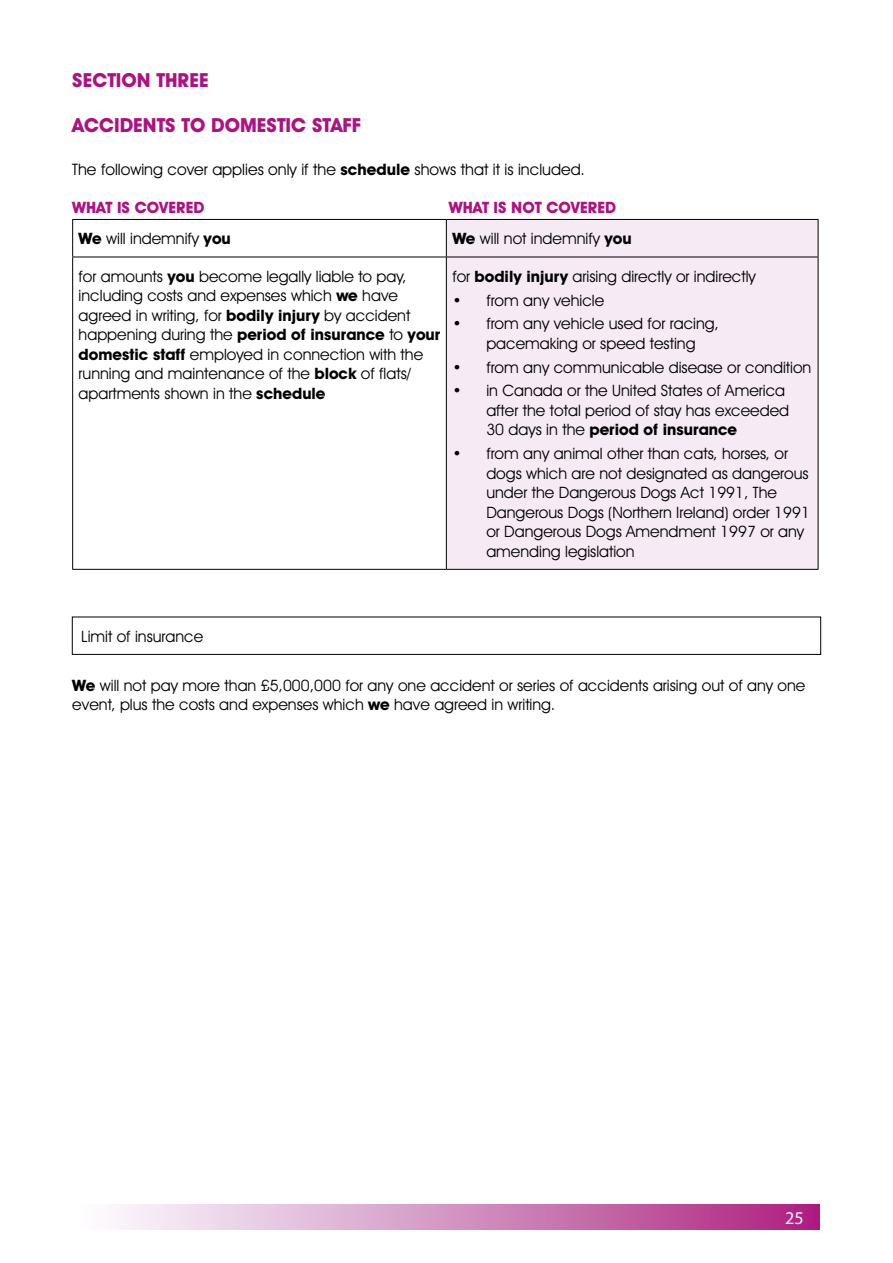
<style>
.page{position:relative;width:893px;height:1263px;background:#fff}
.page>*{position:absolute;margin:0;border:0;box-sizing:border-box;transform-origin:0 0}
.t1{font:700 19.5px "Avant Garde IT Cby BT";color:#ad1380}
.t2{font:18px "Myriad";color:#fff}
.t3{font:15.9px "Avant Garde IT Cby BT";color:#000}
.t4{font:15.75px/19.5px "Avant Garde IT Cby BT";color:#000}
.t5{font:700 15.75px "Avant Garde IT Cby BT";color:#ad1380}
.s1{font-weight:700}
</style>
<div class="page">
<div style="left:72px;top:1205px;width:747px;height:25px;background:linear-gradient(to right,#fdffff,#ac227f)"></div>
<div style="left:447px;top:220px;width:371px;height:349px;background:#f6ebf5"></div>
<hr style="left:72px;top:219px;width:374px;height:1px;background:#000">
<hr style="left:72px;top:220px;width:1px;height:37px;background:#000">
<hr style="left:446px;top:219px;width:372px;height:1px;background:#000">
<hr style="left:446px;top:220px;width:1px;height:37px;background:#000">
<hr style="left:818px;top:220px;width:1px;height:37px;background:#000">
<hr style="left:72px;top:257px;width:374px;height:1px;background:#000">
<hr style="left:72px;top:257px;width:1px;height:312px;background:#000">
<hr style="left:446px;top:257px;width:372px;height:1px;background:#000">
<hr style="left:446px;top:257px;width:1px;height:312px;background:#000">
<hr style="left:818px;top:257px;width:1px;height:312px;background:#000">
<hr style="left:72px;top:569px;width:374px;height:1px;background:#000">
<hr style="left:446px;top:569px;width:372px;height:1px;background:#000">
<div style="left:72px;top:617px;width:749px;height:38px;border:1px solid #000"></div>
<p class="t1" style="left:72px;top:68px;width:138px">SECTION THREE</p>
<p class="t1" style="left:72px;top:113px;width:291px">ACCIDENTS TO DOMESTIC STAFF</p>
<p class="t3" style="left:72px;top:160px;width:514px">The following cover applies only if the <span class="s1">schedule</span> shows that it is included.</p>
<p class="t5" style="left:72px;top:198px;width:134px">WHAT IS COVERED</p>
<p class="t5" style="left:449px;top:198px;width:169px">WHAT IS NOT COVERED</p>
<p class="t4" style="left:79px;top:229px;width:154px"><span class="s1">We</span> will indemnify <span class="s1">you</span></p>
<p class="t4" style="left:452px;top:229px;width:181px"><span class="s1">We</span> will not indemnify <span class="s1">you</span></p>
<p class="t4" style="left:79px;top:266px;width:363px">for amounts <span class="s1">you</span> become legally liable to pay, including costs and expenses which <span class="s1">we</span> have agreed in writing, for <span class="s1">bodily injury</span> by accident happening during the <span class="s1">period of insurance</span> to <span class="s1">your domestic staff</span> employed in connection with the running and maintenance of the <span class="s1">block</span> of flats/ apartments shown in the <span class="s1">schedule</span></p>
<p class="t4" style="left:452px;top:266px;width:305px">for <span class="s1">bodily injury</span> arising directly or indirectly</p>
<p class="t4" style="left:452px;top:290px;width:153px">• from any vehicle</p>
<p class="t4" style="left:486px;top:314px;width:234px;text-indent:-34px">• from any vehicle used for racing, pacemaking or speed testing</p>
<p class="t4" style="left:452px;top:357px;width:360px">• from any communicable disease or condition</p>
<p class="t4" style="left:486px;top:381px;width:304px;text-indent:-34px">• in Canada or the United States of America after the total period of stay has exceeded<br>30 days in the <span class="s1">period of insurance</span></p>
<p class="t4" style="left:486px;top:444px;width:325px;text-indent:-34px">• from any animal other than cats, horses, or dogs which are not designated as dangerous under the Dangerous Dogs Act 1991, The Dangerous Dogs (Northern Ireland) order 1991 or Dangerous Dogs Amendment 1997 or any amending legislation</p>
<p class="t4" style="left:81px;top:626px;width:124px">Limit of insurance</p>
<p class="t4" style="left:72px;top:675px;width:735px"><span class="s1">We</span> will not pay more than £5,000,000 for any one accident or series of accidents arising out of any one event, plus the costs and expenses which <span class="s1">we</span> have agreed in writing.</p>
<p class="t2" style="left:785px;top:1209px;width:20px">25</p>
</div>
